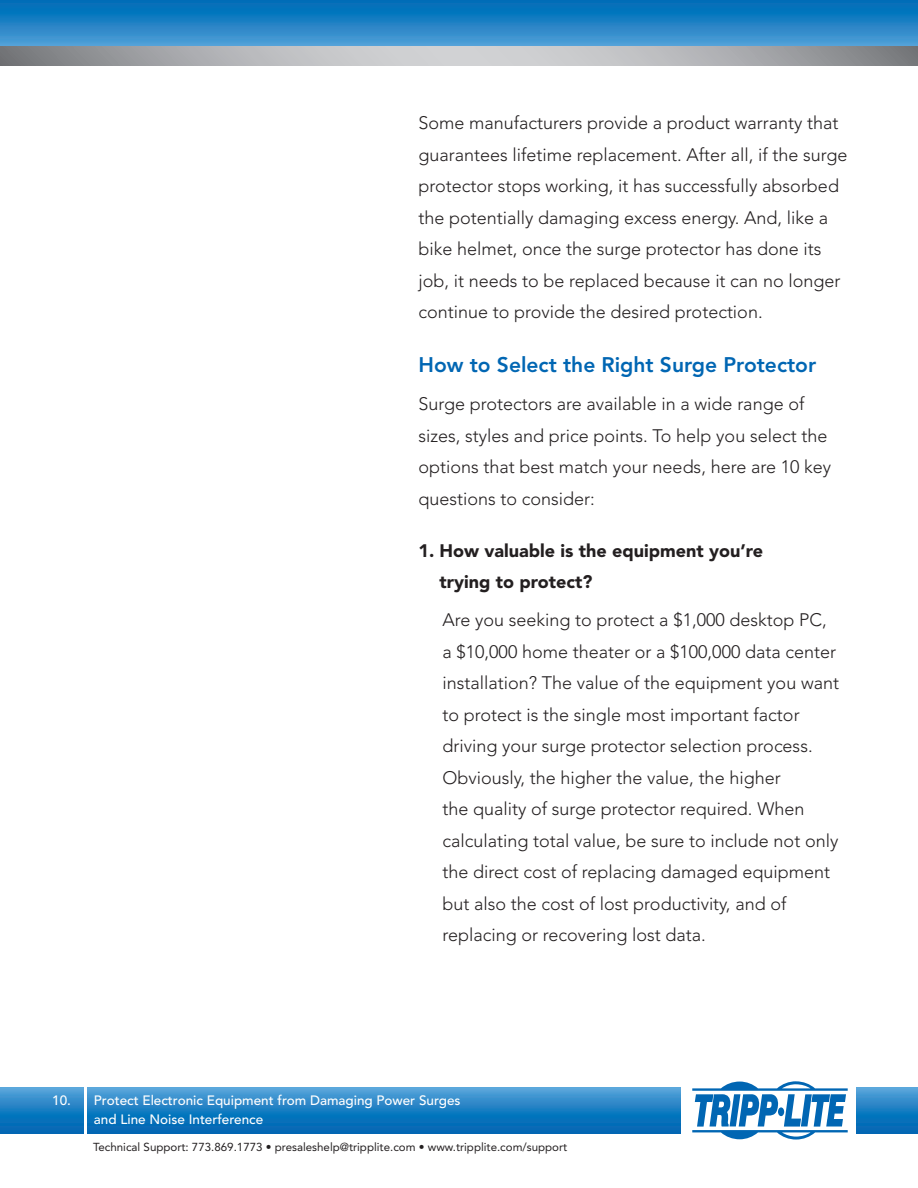
<style>
.page{position:relative;width:918px;height:1188px;background:#fff}
.page>*{position:absolute;margin:0;border:0;box-sizing:border-box;transform-origin:0 0}
.t1{font:800 21px "Avenir";color:#0166b3}
.t2{font:300 18px/31.5px "Avenir";color:#231f20}
.t3{font:900 18px/31.5px "Avenir";color:#231f20}
.t4{font:500 13.5px/19.5px "Avenir";color:#fff}
.t5{font:11.55px "Avenir";color:#231f20}
</style>
<div class="page">
<svg style="left:0;top:0;width:918px;height:46px;background:#2183c5"></svg>
<svg style="left:0;top:46px;width:918px;height:20px;background:#aeafb2"></svg>
<svg style="left:0;top:1088px;width:918px;height:46px;background:#1f7fc3"></svg>
<div style="left:681px;top:1067px;width:175px;height:91px;background:#fff"></div>
<svg style="left:692px;top:1081px;width:156px;height:59px"></svg>
<hr style="left:85px;top:1081px;width:2px;height:63px;background:#fff">
<p class="t2" style="left:418px;top:107px;width:431px">Some manufacturers provide a product warranty that guarantees lifetime replacement. After all, if the surge protector stops working, it has successfully absorbed the potentially damaging excess energy. And, like a bike helmet, once the surge protector has done its job, it needs to be replaced because it can no longer continue to provide the desired protection.</p>
<p class="t1" style="left:418px;top:352px;width:399px">How to Select the Right Surge Protector</p>
<p class="t2" style="left:418px;top:388px;width:414px">Surge protectors are available in a wide range of sizes, styles and price points. To help you select the options that best match your needs, here are 10 key questions to consider:</p>
<p class="t3" style="left:440px;top:534px;width:325px;text-indent:-21px">1. How valuable is the equipment you’re trying to protect?</p>
<p class="t2" style="left:443px;top:604px;width:398px">Are you seeking to protect a $1,000 desktop PC, a $10,000 home theater or a $100,000 data center installation? The value of the equipment you want to protect is the single most important factor driving your surge protector selection process.<br>Obviously, the higher the value, the higher<br>the quality of surge protector required. When calculating total value, be sure to include not only the direct cost of replacing damaged equipment but also the cost of lost productivity, and of replacing or recovering lost data.</p>
<p class="t4" style="left:94px;top:1091px;width:368px;text-indent:-42px">10. Protect Electronic Equipment from Damaging Power Surges and Line Noise Interference</p>
<p class="t5" style="left:93px;top:1141px;width:476px">Technical Support: 773.869.1773 • presaleshelp@tripplite.com • www.tripplite.com/support</p>
</div>
